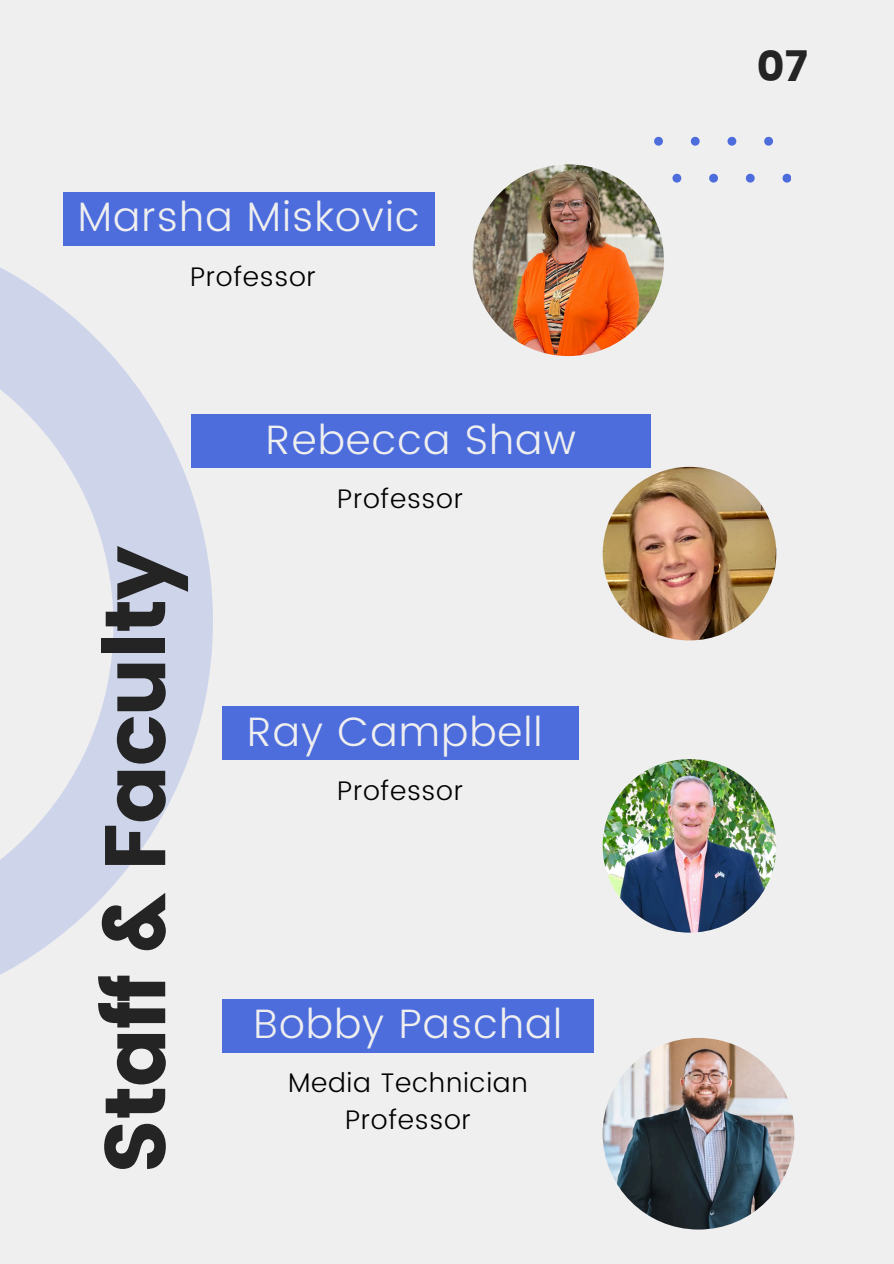
<style>
.page{position:relative;width:894px;height:1264px;background:#fff}
.page>*{position:absolute;margin:0;border:0;box-sizing:border-box;transform-origin:0 0}
.t1{font:85.65px "Poppins";letter-spacing:-.025em;color:#242424}
.t2{font:42.6px "Poppins";color:#242424}
.t3{font:300 41.1px "Poppins";letter-spacing:.025em;color:#efefef}
.t4{font:300 26.85px/37.2px "Poppins";letter-spacing:.025em;color:#000;text-align:center}
</style>
<div class="page">
<div style="left:0;top:0;width:893px;height:1263px;background:#efefef"></div>
<svg style="left:0;top:245px;width:213px;height:730px"></svg>
<img style="left:472px;top:164px;width:192px;height:192px;border-radius:50%">
<svg style="left:654px;top:137px;width:8px;height:9px"></svg>
<svg style="left:690px;top:137px;width:9px;height:9px"></svg>
<svg style="left:727px;top:137px;width:9px;height:9px"></svg>
<svg style="left:764px;top:137px;width:8px;height:9px"></svg>
<svg style="left:672px;top:174px;width:9px;height:9px"></svg>
<svg style="left:709px;top:174px;width:8px;height:9px"></svg>
<svg style="left:745px;top:174px;width:9px;height:9px"></svg>
<svg style="left:782px;top:174px;width:8px;height:9px"></svg>
<div style="left:63px;top:192px;width:371px;height:53px;background:#4d6ddd"></div>
<div style="left:191px;top:414px;width:459px;height:54px;background:#4d6ddd"></div>
<div style="left:222px;top:706px;width:356px;height:54px;background:#4d6ddd"></div>
<img style="left:602px;top:467px;width:174px;height:173px;border-radius:50%">
<img style="left:602px;top:759px;width:174px;height:173px;border-radius:50%">
<div style="left:222px;top:998px;width:371px;height:54px;background:#4d6ddd"></div>
<img style="left:602px;top:1037px;width:192px;height:192px;border-radius:50%">
<p class="t3" style="left:78px;top:193px;width:343px">Marsha Miskovic</p>
<p class="t4" style="left:190px;top:258px;width:127px">Professor</p>
<h2 class="t3" style="left:266px;top:416px;width:311px">Rebecca Shaw</h2>
<p class="t1" style="left:85px;top:1174px;width:630px;rotate:-90deg">Staff &amp; Faculty</p>
<p class="t4" style="left:337px;top:480px;width:127px">Professor</p>
<h3 class="t3" style="left:247px;top:708px;width:297px">Ray Campbell</h3>
<p class="t4" style="left:337px;top:772px;width:127px">Professor</p>
<h3 class="t3" style="left:253px;top:1000px;width:310px">Bobby Paschal</h3>
<p class="t4" style="left:288px;top:1064px;width:241px">Media Technician<br>Professor</p>
<h2 class="t2" style="left:756px;top:42px;width:53px">07</h2>
</div>
